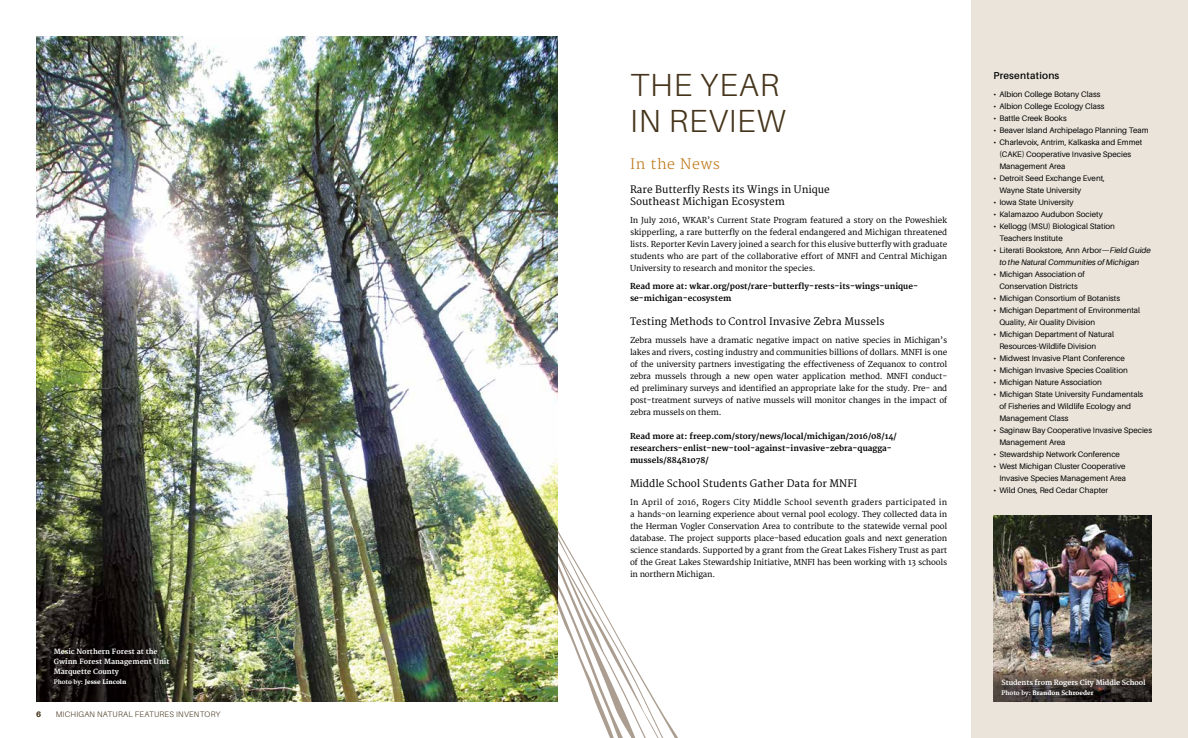
<style>
.page{position:relative;width:1188px;height:738px;background:#fff}
.page>*{position:absolute;margin:0;border:0;box-sizing:border-box;transform-origin:0 0}
.t1{font:300 32px/36px "Aileron";letter-spacing:.03em;color:#45341b}
.t2{font:300 14px "Merriweather";letter-spacing:.05em;color:#bc7412}
.t3{font:10px/12px "Merriweather";color:#000}
.t4{font:600 10px "Aileron";letter-spacing:.025em;color:#000}
.t5{font:8px/12px "Merriweather";letter-spacing:-.02em;color:#000;text-align:justify}
.t6{font:8px/12px "Aileron";color:#000}
.t7{font:700 8px/12px "Merriweather";color:#000}
.t8{font:italic 8px/12px "Aileron";color:#000}
.t9{font:300 8px "Aileron";letter-spacing:.03em;color:#45341b}
.t10{font:800 8px "Aileron";color:#45341b}
.t11{font:700 7px/10px "Merriweather";color:#fff}
.t12{font:800 6px "Merriweather";color:#fff}
.s1{font-style:normal}
.s2{font-weight:700}
</style>
<div class="page">
<div style="left:971px;top:0;width:217px;height:738px;background:#eae4da"></div>
<svg style="left:558px;top:531px;width:120px;height:207px"></svg>
<img style="left:36px;top:36px;width:522px;height:666px">
<img style="left:993px;top:516px;width:159px;height:186px">
<h1 class="t1" style="left:630px;top:67px;width:157px">THE YEAR<br>IN REVIEW</h1>
<h2 class="t2" style="left:630px;top:156px;width:92px">In the News</h2>
<p class="t3" style="left:630px;top:184px;width:201px">Rare Butterfly Rests its Wings in Unique<br>Southeast Michigan Ecosystem</p>
<p class="t5" style="left:630px;top:214px;width:319px">In July 2016, WKAR’s Current State Program featured a story on the Poweshiek skipperling, a rare butterfly on the federal endangered and Michigan threatened lists. Reporter Kevin Lavery joined a search for this elusive butterfly with graduate students who are part of the collaborative effort of MNFI and Central Michigan University to research and monitor the species.</p>
<p class="t7" style="left:630px;top:280px;width:290px">Read more at: wkar.org/post/rare-butterfly-rests-its-wings-unique&shy;se-michigan-ecosystem</p>
<p class="t3" style="left:630px;top:316px;width:256px">Testing Methods to Control Invasive Zebra Mussels</p>
<p class="t5" style="left:630px;top:334px;width:319px">Zebra mussels have a dramatic negative impact on native species in Michigan’s lakes and rivers, costing industry and communities billions of dollars. MNFI is one of the university partners investigating the effectiveness of Zequanox to control zebra mussels through a new open water application method. MNFI conduct&shy;ed preliminary surveys and identified an appropriate lake for the study. Pre- and post-treatment surveys of native mussels will monitor changes in the impact of zebra mussels on them.</p>
<p class="t7" style="left:630px;top:430px;width:268px">Read more at: freep.com/story/news/local/michigan/2016/08/14/ researchers-enlist-new-tool-against-invasive-zebra-quagga&shy;mussels/88481078/</p>
<p class="t3" style="left:630px;top:478px;width:229px">Middle School Students Gather Data for MNFI</p>
<p class="t5" style="left:630px;top:496px;width:319px">In April of 2016, Rogers City Middle School seventh graders participated in a hands-on learning experience about vernal pool ecology. They collected data in the Herman Vogler Conservation Area to contribute to the statewide vernal pool database. The project supports place-based education goals and next generation science standards. Supported by a grant from the Great Lakes Fishery Trust as part of the Great Lakes Stewardship Initiative, MNFI has been working with 13 schools in northern Michigan.</p>
<p class="t4" style="left:993px;top:70px;width:68px">Presentations</p>
<p class="t6" style="left:993px;top:88px;width:109px">• Albion College Botany Class</p>
<p class="t6" style="left:993px;top:100px;width:113px">• Albion College Ecology Class</p>
<p class="t6" style="left:993px;top:112px;width:75px">• Battle Creek Books</p>
<p class="t6" style="left:993px;top:124px;width:157px">• Beaver Island Archipelago Planning Team</p>
<p class="t6" style="left:999px;top:136px;width:145px;text-indent:-6px">• Charlevoix, Antrim, Kalkaska and Emmet (CAKE) Cooperative Invasive Species<br>Management Area</p>
<p class="t6" style="left:999px;top:172px;width:107px;text-indent:-6px">• Detroit Seed Exchange Event,<br>Wayne State University</p>
<p class="t6" style="left:993px;top:196px;width:82px">• Iowa State University</p>
<p class="t6" style="left:993px;top:208px;width:111px">• Kalamazoo Audubon Society</p>
<p class="t6" style="left:999px;top:220px;width:117px;text-indent:-6px">• Kellogg (MSU) Biological Station<br>Teachers Institute</p>
<p class="t8" style="left:999px;top:244px;width:153px;text-indent:-6px"><span class="s1">• Literati Bookstore, Ann Arbor—</span>Field Guide to the Natural Communities of Michigan</p>
<p class="t6" style="left:993px;top:268px;width:93px;text-align:center">• Michigan Association of<br>Conservation Districts</p>
<p class="t6" style="left:993px;top:292px;width:128px">• Michigan Consortium of Botanists</p>
<p class="t6" style="left:999px;top:304px;width:142px;text-indent:-6px">• Michigan Department of Environmental<br>Quality, Air Quality Division</p>
<p class="t6" style="left:999px;top:328px;width:116px;text-indent:-6px">• Michigan Department of Natural<br>Resources-Wildlife Division</p>
<p class="t6" style="left:993px;top:352px;width:133px">• Midwest Invasive Plant Conference</p>
<p class="t6" style="left:993px;top:364px;width:136px">• Michigan Invasive Species Coalition</p>
<p class="t6" style="left:993px;top:376px;width:110px">• Michigan Nature Association</p>
<p class="t6" style="left:999px;top:388px;width:145px;text-indent:-6px">• Michigan State University Fundamentals of Fisheries and Wildlife Ecology and<br>Management Class</p>
<p class="t6" style="left:999px;top:424px;width:154px;text-indent:-6px">• Saginaw Bay Cooperative Invasive Species<br>Management Area</p>
<p class="t6" style="left:993px;top:448px;width:128px">• Stewardship Network Conference</p>
<p class="t6" style="left:993px;top:460px;width:134px;text-align:right">• West Michigan Cluster Cooperative<br>Invasive Species Management Area</p>
<p class="t6" style="left:993px;top:484px;width:116px">• Wild Ones, Red Cedar Chapter</p>
<p class="t11" style="left:54px;top:647px;width:117px">Mesic Northern Forest at the<br>Gwinn Forest Management Unit<br>Marquette County</p>
<p class="t12" style="left:54px;top:678px;width:74px"><span class="s2">Photo by:</span> Jesse Lincoln</p>
<p class="t11" style="left:1002px;top:678px;width:146px">Students from Rogers City Middle School</p>
<p class="t12" style="left:1002px;top:689px;width:94px"><span class="s2">Photo by:</span> Brandon Schroeder</p>
<p class="t10" style="left:36px;top:709px;width:7px">6</p>
<p class="t9" style="left:56px;top:710px;width:166px">MICHIGAN NATURAL FEATURES INVENTORY</p>
</div>
